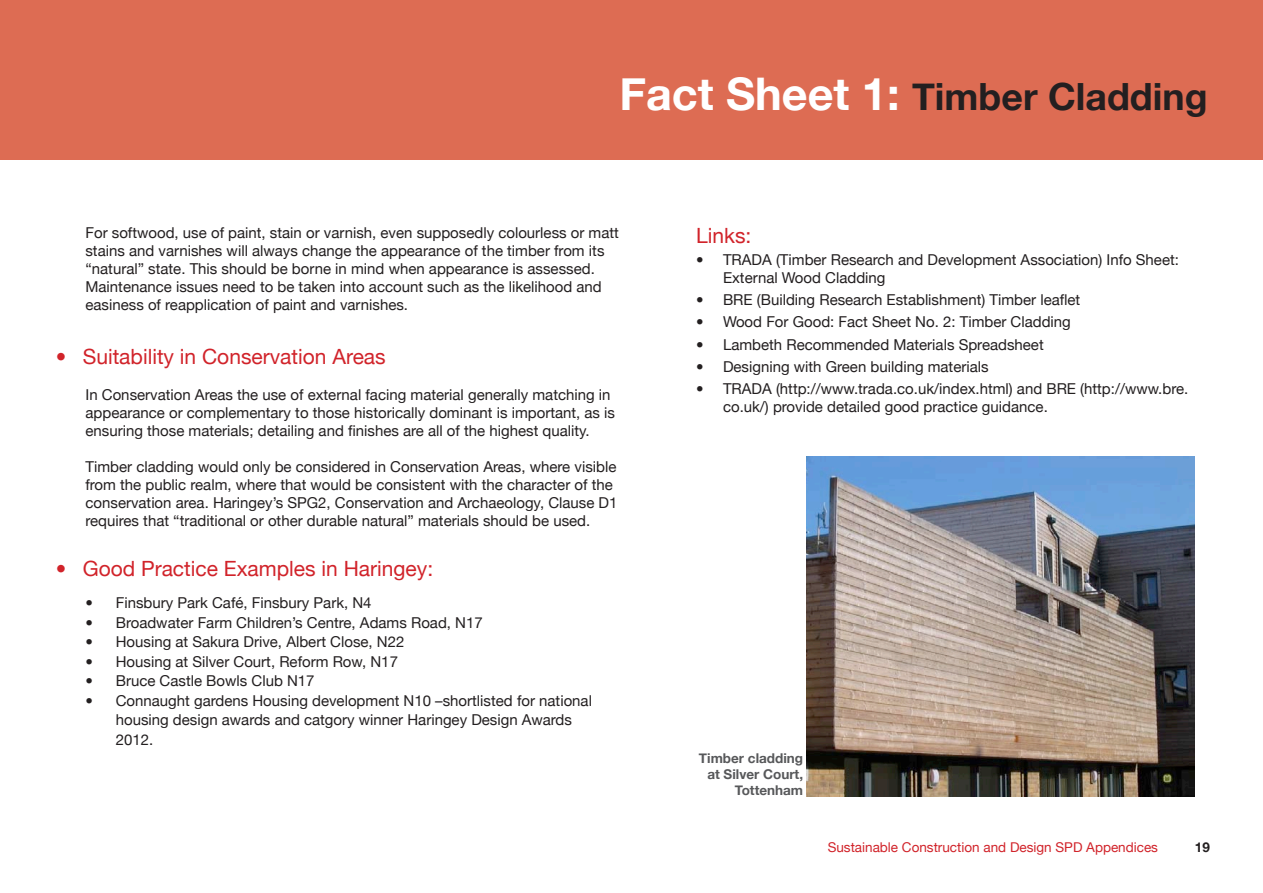
<style>
.page{position:relative;width:1263px;height:893px;background:#fff}
.page>*{position:absolute;margin:0;border:0;box-sizing:border-box;transform-origin:0 0}
.t1{font:700 37.5px "Helvetica Neue";color:#231f20}
.sub_sub_heading{font:21px "Helvetica Neue";color:#d1232a}
.text{font:15px/18px "Helvetica Neue";color:#231f20}
.t2{font:13.5px "Helvetica Neue";color:#d1232a}
.t3{font:700 13.5px/16.2px "Helvetica Neue";color:#57585a;text-align:right}
.t4{font:700 13.5px "Helvetica Neue";color:#231f20}
.s1{font-size:45px;color:#fff}
</style>
<div class="page">
<div style="left:0;top:0;width:1263px;height:159px;background:#dd6c53"></div>
<img style="left:806px;top:456px;width:389px;height:341px">
<p class="t1" style="left:619px;top:63px;width:590px"><span class="s1">Fact Sheet 1:</span> Timber Cladding</p>
<p class="text" style="left:85px;top:222px;width:535px">For softwood, use of paint, stain or varnish, even supposedly colourless or matt stains and varnishes will always change the appearance of the timber from its “natural” state. This should be borne in mind when appearance is assessed.<br>Maintenance issues need to be taken into account such as the likelihood and easiness of reapplication of paint and varnishes.</p>
<p class="sub_sub_heading" style="left:56px;top:338px;width:331px">• Suitability in Conservation Areas</p>
<p class="text" style="left:85px;top:384px;width:531px">In Conservation Areas the use of external facing material generally matching in appearance or complementary to those historically dominant is important, as is ensuring those materials; detailing and finishes are all of the highest quality.</p>
<p class="text" style="left:85px;top:456px;width:534px">Timber cladding would only be considered in Conservation Areas, where visible from the public realm, where that would be consistent with the character of the conservation area. Haringey’s SPG2, Conservation and Archaeology, Clause D1 requires that “traditional or other durable natural” materials should be used.</p>
<p class="sub_sub_heading" style="left:56px;top:551px;width:379px">• Good Practice Examples in Haringey:</p>
<p class="text" style="left:85px;top:593px;width:288px">• Finsbury Park Café, Finsbury Park, N4</p>
<p class="text" style="left:85px;top:612px;width:399px">• Broadwater Farm Children’s Centre, Adams Road, N17</p>
<p class="text" style="left:85px;top:632px;width:320px">• Housing at Sakura Drive, Albert Close, N22</p>
<p class="text" style="left:85px;top:651px;width:314px">• Housing at Silver Court, Reform Row, N17</p>
<p class="text" style="left:85px;top:671px;width:231px">• Bruce Castle Bowls Club N17</p>
<p class="text" style="left:116px;top:690px;width:478px;line-height:19.5px;text-indent:-30px">• Connaught gardens Housing development N10 –shortlisted for national housing design awards and catgory winner Haringey Design Awards<br>2012.</p>
<p class="sub_sub_heading" style="left:696px;top:217px;width:57px">Links:</p>
<p class="text" style="left:723px;top:249px;width:457px;text-indent:-27px">• TRADA (Timber Research and Development Association) Info Sheet:<br>External Wood Cladding</p>
<p class="text" style="left:696px;top:290px;width:386px">• BRE (Building Research Establishment) Timber leaflet</p>
<p class="text" style="left:696px;top:312px;width:376px">• Wood For Good: Fact Sheet No. 2: Timber Cladding</p>
<p class="text" style="left:696px;top:334px;width:349px">• Lambeth Recommended Materials Spreadsheet</p>
<p class="text" style="left:696px;top:356px;width:294px">• Designing with Green building materials</p>
<p class="text" style="left:723px;top:379px;width:467px;text-indent:-27px">• TRADA (http://www.trada.co.uk/index.html) and BRE (http://www.bre. co.uk/) provide detailed good practice guidance.</p>
<p class="t3" style="left:699px;top:749px;width:106px">Timber cladding at Silver Court,<br>Tottenham</p>
<p class="t2" style="left:828px;top:836px;width:332px">Sustainable Construction and Design SPD Appendices</p>
<p class="t4" style="left:1195px;top:835px;width:17px">19</p>
</div>
